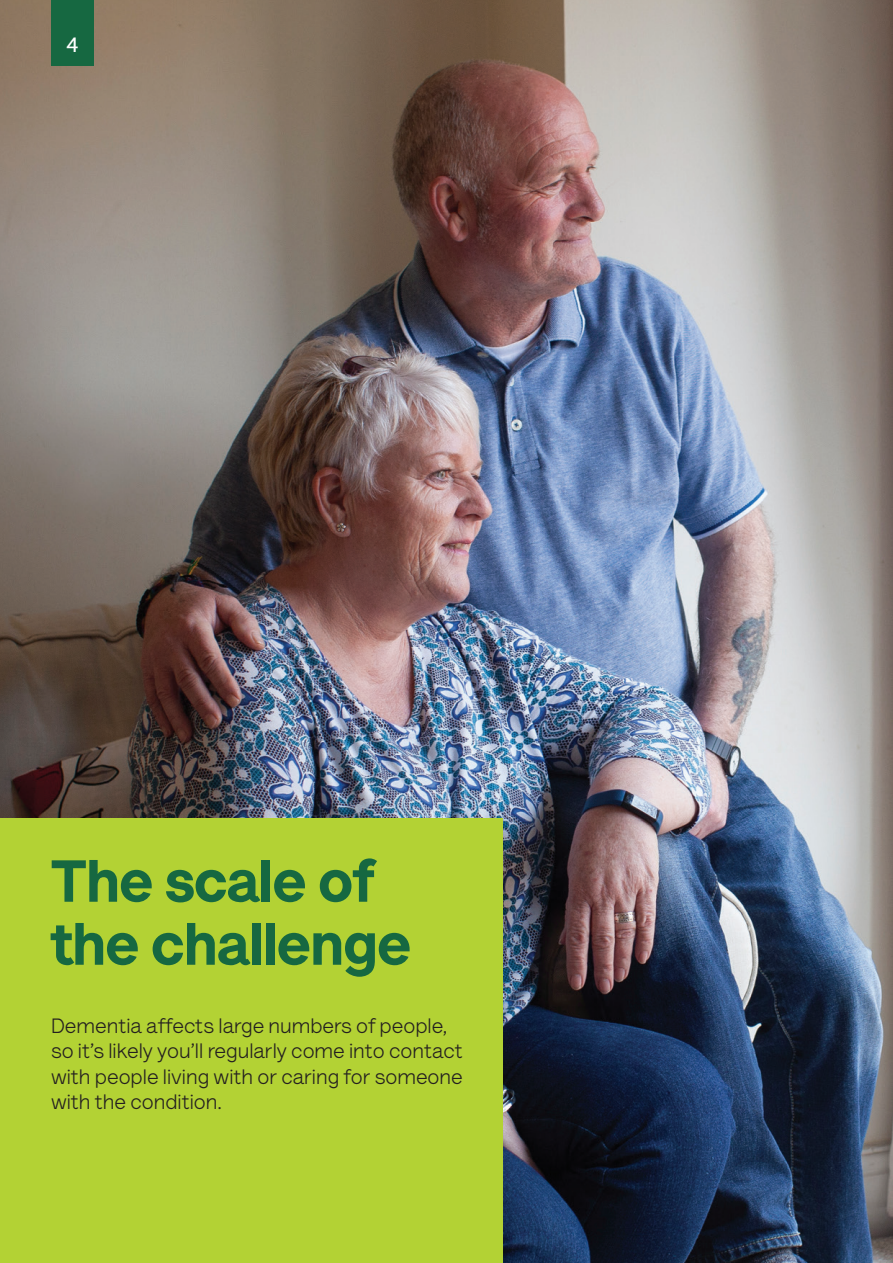
<style>
.page{position:relative;width:893px;height:1263px;background:#fff}
.page>*{position:absolute;margin:0;border:0;box-sizing:border-box;transform-origin:0 0}
.t1{font:900 60px/63px "AS Lettera Text";color:#166841}
.t2{font:21px/25.5px "AS Lettera Text";color:#231f20}
.t3{font:700 21px "AS Lettera Text";color:#fff}
</style>
<div class="page">
<img style="left:0;top:0;width:893px;height:1263px">
<div style="left:51px;top:0;width:43px;height:66px;background:#166841"></div>
<div style="left:0;top:819px;width:502px;height:444px;background:#b3d234"></div>
<p class="t3" style="left:66px;top:28px;width:13px">4</p>
<h1 class="t1" style="left:51px;top:845px;width:361px">The scale of the challenge</h1>
<p class="t2" style="left:51px;top:1011px;width:413px">Dementia affects large numbers of people, so it’s likely you’ll regularly come into contact with people living with or caring for someone with the condition.</p>
</div>
